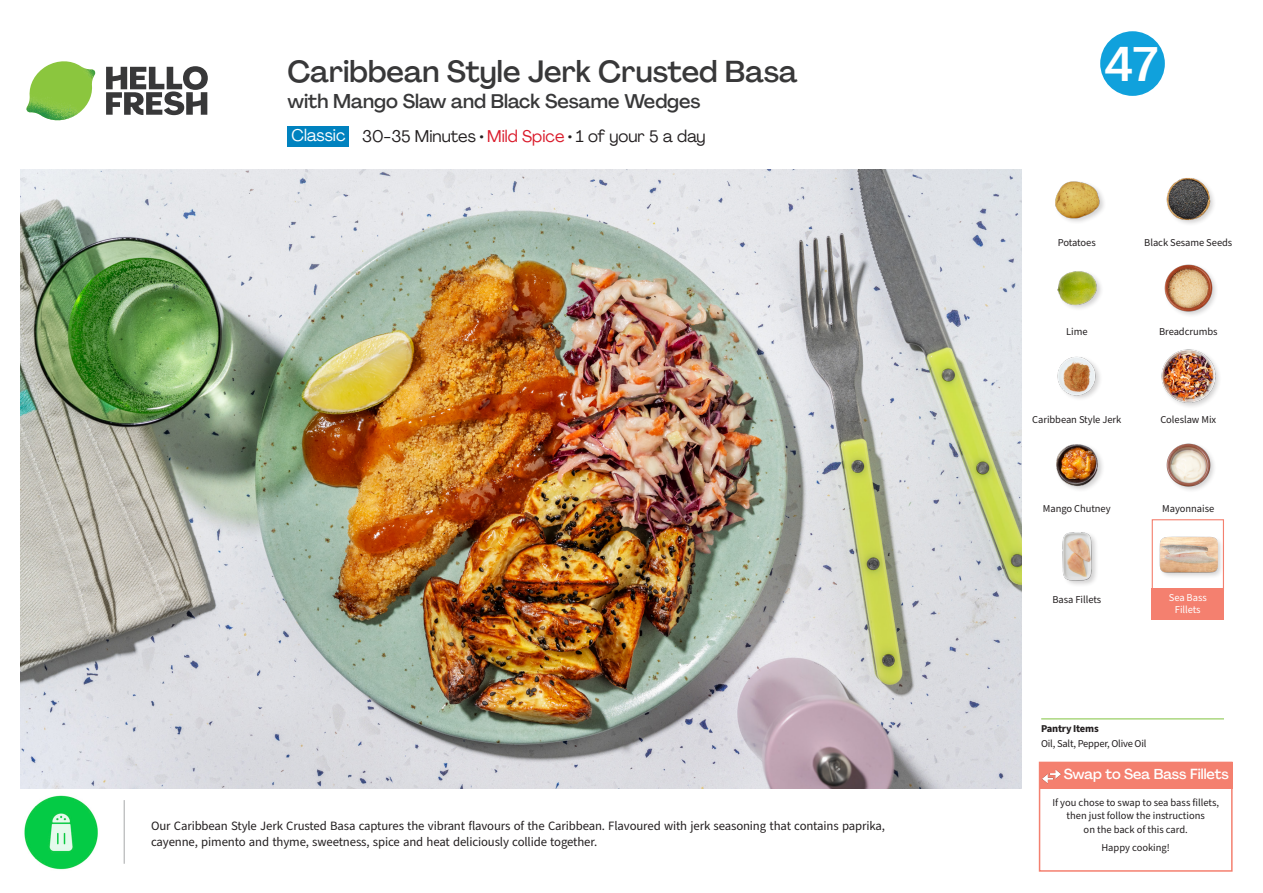
<style>
.page{position:relative;width:1263px;height:893px;background:#fff}
.page>*{position:absolute;margin:0;border:0;box-sizing:border-box;transform-origin:0 0}
.t1{font:500 48px "Agrandir";color:#fff}
._15_Titel_UK{font:500 30px "Agrandir";color:#383839}
._15_Titel_UK-2{font:500 19.5px "Agrandir";color:#383839}
._02_Box_Type{font:16.5px "Agrandir";color:#231f20}
._02_Box_Type-2{font:16.5px "Agrandir";color:#fff}
._16_StepsText{font:500 14.25px "Agrandir";color:#fff}
._24_Recipe_Nr_Bag{font:12.75px/16.4px "Source Sans Pro";letter-spacing:-.01em;color:#231f20}
._18_FRONT_ingredients_UK{font:10.5px "Source Sans Pro";letter-spacing:-.005em;color:#231f20}
._15_Titel_Steps{font:10.5px/13.5px "Source Sans Pro";color:#231f20;text-align:center}
._14_Allergene_Text_7pt{font:10.5px "Source Sans Pro";letter-spacing:-.02em;color:#231f20}
._18_FRONT_ingredients_UK-2{font:10.5px/12px "Source Sans Pro";letter-spacing:-.005em;color:#fff;text-align:center}
._00_Basic{font:10.5px "Source Sans Pro";color:#231f20}
._14_Allergene_Text_7pt-2{font:700 10.5px "Source Sans Pro";letter-spacing:-.02em;color:#231f20}
.s1{color:#da1b2b}
</style>
<div class="page">
<svg style="left:106px;top:66px;width:102px;height:49px"></svg>
<img style="left:26px;top:61px;width:69px;height:59px">
<img style="left:21px;top:170px;width:1000px;height:619px">
<hr style="left:1041px;top:718px;width:183px;height:1px;background:#81c340">
<div style="left:287px;top:126px;width:62px;height:20px;background:#0082bf"></div>
<div style="left:1152px;top:519px;width:72px;height:72px;border:1px solid #f4806f"></div>
<div style="left:1152px;top:588px;width:72px;height:32px;background:#f4806f"></div>
<img style="left:24px;top:795px;width:74px;height:75px">
<hr style="left:124px;top:800px;width:1px;height:64px;background:#a7a8a9">
<div style="left:1061px;top:531px;width:38px;height:56px;background:#231f20;opacity:.2"></div>
<img style="left:1061px;top:532px;width:38px;height:49px">
<div style="left:1159px;top:536px;width:65px;height:43px;background:#231f20;opacity:.2"></div>
<img style="left:1159px;top:536px;width:58px;height:43px">
<img style="left:1057px;top:356px;width:43px;height:43px">
<img style="left:1056px;top:444px;width:47px;height:46px">
<img style="left:1166px;top:443px;width:48px;height:47px">
<div style="left:1161px;top:348px;width:61px;height:62px;background:#231f20;opacity:.2"></div>
<img style="left:1161px;top:348px;width:56px;height:57px">
<img style="left:1055px;top:181px;width:49px;height:41px">
<img style="left:1057px;top:271px;width:44px;height:38px">
<img style="left:1164px;top:264px;width:52px;height:51px">
<img style="left:1166px;top:178px;width:48px;height:46px">
<div style="left:1039px;top:762px;width:193px;height:110px;border:2px solid #f4806f"></div>
<div style="left:1039px;top:762px;width:193px;height:27px;background:#f4806f"></div>
<img style="left:1042px;top:769px;width:19px;height:15px">
<svg style="left:1100px;top:31px;width:65px;height:65px"></svg>
<p class="_15_Titel_UK" style="left:287px;top:53px;width:512px">Caribbean Style Jerk Crusted Basa</p>
<p class="_15_Titel_UK-2" style="left:287px;top:89px;width:415px">with Mango Slaw and Black Sesame Wedges</p>
<p class="_02_Box_Type-2" style="left:291px;top:125px;width:55px">Classic</p>
<p class="_02_Box_Type" style="left:362px;top:126px;width:345px">30-35 Minutes • <span class="s1">Mild Spice</span> • 1 of your 5 a day</p>
<p class="_24_Recipe_Nr_Bag" style="left:151px;top:818px;width:735px">Our Caribbean Style Jerk Crusted Basa captures the vibrant flavours of the Caribbean. Flavoured with jerk seasoning that contains paprika, cayenne, pimento and thyme, sweetness, spice and heat deliciously collide together.</p>
<p class="t1" style="left:1104px;top:34px;width:55px">47</p>
<p class="_18_FRONT_ingredients_UK" style="left:1058px;top:235px;width:40px">Potatoes</p>
<p class="_18_FRONT_ingredients_UK" style="left:1144px;top:235px;width:90px">Black Sesame Seeds</p>
<p class="_18_FRONT_ingredients_UK" style="left:1066px;top:324px;width:23px">Lime</p>
<p class="_18_FRONT_ingredients_UK" style="left:1159px;top:324px;width:60px">Breadcrumbs</p>
<p class="_18_FRONT_ingredients_UK" style="left:1032px;top:413px;width:91px">Caribbean Style Jerk</p>
<p class="_18_FRONT_ingredients_UK" style="left:1160px;top:413px;width:57px">Coleslaw Mix</p>
<p class="_18_FRONT_ingredients_UK" style="left:1043px;top:502px;width:69px">Mango Chutney</p>
<p class="_18_FRONT_ingredients_UK" style="left:1162px;top:502px;width:53px">Mayonnaise</p>
<p class="_18_FRONT_ingredients_UK" style="left:1052px;top:593px;width:50px">Basa Fillets</p>
<p class="_18_FRONT_ingredients_UK-2" style="left:1169px;top:592px;width:39px">Sea Bass<br>Fillets</p>
<p class="_14_Allergene_Text_7pt-2" style="left:1041px;top:722px;width:59px">Pantry Items</p>
<p class="_14_Allergene_Text_7pt" style="left:1041px;top:737px;width:107px">Oil, Salt, Pepper, Olive Oil</p>
<p class="_16_StepsText" style="left:1064px;top:766px;width:167px">Swap to Sea Bass Fillets</p>
<p class="_15_Titel_Steps" style="left:1052px;top:796px;width:168px">If you chose to swap to sea bass fillets, then just follow the instructions<br>on the back of this card.</p>
<p class="_00_Basic" style="left:1101px;top:840px;width:70px">Happy cooking!</p>
</div>
